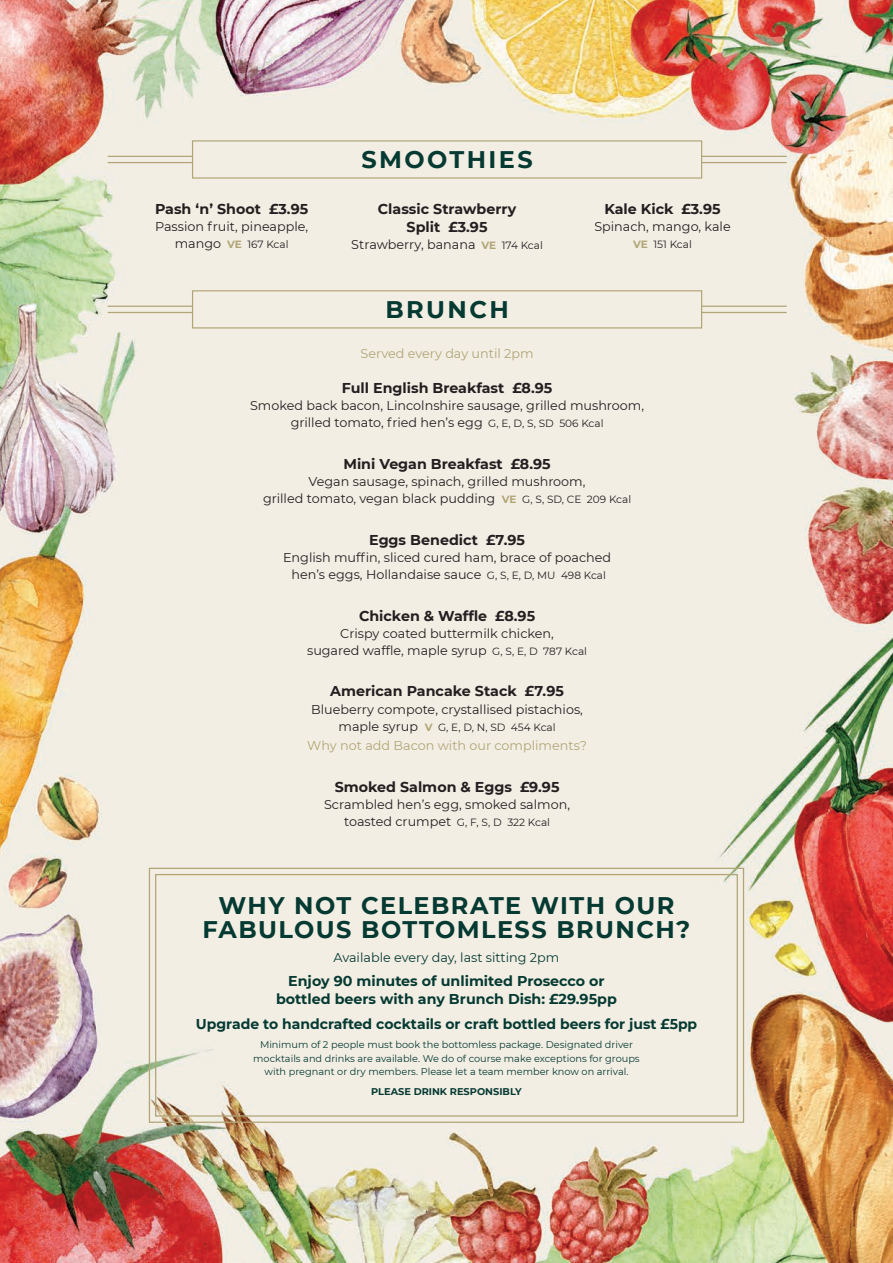
<style>
.page{position:relative;width:893px;height:1263px;background:#fff}
.page>*{position:absolute;margin:0;border:0;box-sizing:border-box;transform-origin:0 0}
.Section_Header{font:700 24px/24px "Montserrat";letter-spacing:.06em;color:#053a32;text-align:center}
.Section_Header-2{font:700 24px "Montserrat";letter-spacing:.1em;color:#053a32}
.Dish_name{font:700 14.25px/18px "Montserrat";color:#231f20;text-align:center}
.Dish_name-2{font:700 14.25px/18px "Montserrat";color:#053a32;text-align:center}
.Body{font:12.75px/17.2px "Montserrat";color:#231f20;text-align:center}
.Body-2{font:12.75px "Montserrat";color:#b1a576}
.Body-3{font:12.75px "Montserrat";color:#053a32}
.Body-4{font:10.5px "Montserrat";color:#231f20}
.Body-5{font:9.75px/13.5px "Montserrat";color:#053a32;text-align:center}
.Body-6{font:700 9.75px "Montserrat";color:#053a32}
.s1{font-size:12.75px}
.s2{font-weight:700;color:#b1a576}
.s3{font-weight:700;font-size:10.5px;color:#b1a576}
.s4{font-size:10.5px}
</style>
<div class="page">
<img style="left:0;top:0;width:893px;height:1263px">
<div style="left:192px;top:290px;width:510px;height:38px;border:1px solid #b1a576"></div>
<div style="left:192px;top:140px;width:510px;height:39px;border:1px solid #b1a576"></div>
<hr style="left:702px;top:306px;width:85px;height:1px;background:#b1a576">
<hr style="left:702px;top:312px;width:85px;height:1px;background:#b1a576">
<hr style="left:108px;top:306px;width:85px;height:1px;background:#b1a576">
<hr style="left:108px;top:312px;width:85px;height:1px;background:#b1a576">
<hr style="left:702px;top:156px;width:85px;height:1px;background:#b1a576">
<hr style="left:702px;top:162px;width:85px;height:1px;background:#b1a576">
<hr style="left:108px;top:156px;width:85px;height:1px;background:#b1a576">
<hr style="left:108px;top:162px;width:85px;height:1px;background:#b1a576">
<div style="left:148px;top:867px;width:597px;height:256px;background:#f3eee4"></div>
<div style="left:155px;top:874px;width:583px;height:242px;border:1px solid #b1a576"></div>
<p class="Dish_name" style="left:155px;top:199px;width:155px">Pash ‘n’ Shoot £3.95</p>
<p class="Body" style="left:155px;top:217px;width:155px">Passion fruit, pineapple,</p>
<p class="Body-4" style="left:175px;top:237px;width:115px"><span class="s1">mango</span> <span class="s2">VE</span> 167 Kcal</p>
<p class="Section_Header-2" style="left:361px;top:142px;width:173px">SMOOTHIES</p>
<p class="Dish_name" style="left:378px;top:199px;width:140px">Classic Strawberry<br>Split £3.95</p>
<p class="Body" style="left:351px;top:235px;width:193px">Strawberry, banana <span class="s3">VE</span> <span class="s4">174 Kcal</span></p>
<p class="Section_Header" style="left:385px;top:296px;width:125px">BRUNCH</p>
<p class="Dish_name" style="left:604px;top:199px;width:118px">Kale Kick £3.95</p>
<p class="Body" style="left:594px;top:217px;width:138px">Spinach, mango, kale</p>
<p class="Body-4" style="left:633px;top:237px;width:60px"><span class="s2">VE</span> 151 Kcal</p>
<p class="Body-2" style="left:361px;top:345px;width:175px">Served every day until 2pm</p>
<p class="Dish_name" style="left:342px;top:378px;width:212px">Full English Breakfast £8.95</p>
<p class="Body" style="left:250px;top:396px;width:396px">Smoked back bacon, Lincolnshire sausage, grilled mushroom, grilled tomato, fried hen’s egg <span class="s4">G, E, D, S, SD 506 Kcal</span></p>
<p class="Dish_name" style="left:343px;top:454px;width:209px">Mini Vegan Breakfast £8.95</p>
<p class="Body" style="left:263px;top:472px;width:370px">Vegan sausage, spinach, grilled mushroom,<br>grilled tomato, vegan black pudding <span class="s3">VE</span> <span class="s4">G, S, SD, CE 209 Kcal</span></p>
<p class="Dish_name" style="left:369px;top:530px;width:157px">Eggs Benedict £7.95</p>
<p class="Body" style="left:283px;top:548px;width:330px">English muffin, sliced cured ham, brace of poached hen’s eggs, Hollandaise sauce <span class="s4">G, S, E, D, MU 498 Kcal</span></p>
<p class="Dish_name" style="left:359px;top:606px;width:178px">Chicken &amp; Waffle £8.95</p>
<p class="Body" style="left:307px;top:624px;width:281px">Crispy coated buttermilk chicken,<br>sugared waffle, maple syrup <span class="s4">G, S, E, D 787 Kcal</span></p>
<p class="Dish_name" style="left:330px;top:682px;width:235px">American Pancake Stack £7.95</p>
<p class="Body" style="left:311px;top:700px;width:273px">Blueberry compote, crystallised pistachios,</p>
<p class="Body-4" style="left:339px;top:720px;width:219px"><span class="s1">maple syrup</span> <span class="s2">V</span> G, E, D, N, SD 454 Kcal</p>
<p class="Body-2" style="left:307px;top:737px;width:281px">Why not add Bacon with our compliments?</p>
<p class="Dish_name" style="left:335px;top:777px;width:226px">Smoked Salmon &amp; Eggs £9.95</p>
<p class="Body" style="left:324px;top:795px;width:247px">Scrambled hen’s egg, smoked salmon, toasted crumpet <span class="s4">G, F, S, D 322 Kcal</span></p>
<p class="Section_Header" style="left:203px;top:892px;width:489px">WHY NOT CELEBRATE WITH OUR<br>FABULOUS BOTTOMLESS BRUNCH?</p>
<p class="Body-3" style="left:334px;top:948px;width:227px">Available every day, last sitting 2pm</p>
<p class="Dish_name-2" style="left:276px;top:971px;width:342px">Enjoy 90 minutes of unlimited Prosecco or bottled beers with any Brunch Dish: £29.95pp</p>
<p class="Dish_name-2" style="left:196px;top:1014px;width:503px">Upgrade to handcrafted cocktails or craft bottled beers for just £5pp</p>
<p class="Body-5" style="left:253px;top:1038px;width:388px">Minimum of 2 people must book the bottomless package. Designated driver mocktails and drinks are available. We do of course make exceptions for groups with pregnant or dry members. Please let a team member know on arrival.</p>
<p class="Body-6" style="left:371px;top:1085px;width:152px">PLEASE DRINK RESPONSIBLY</p>
</div>
